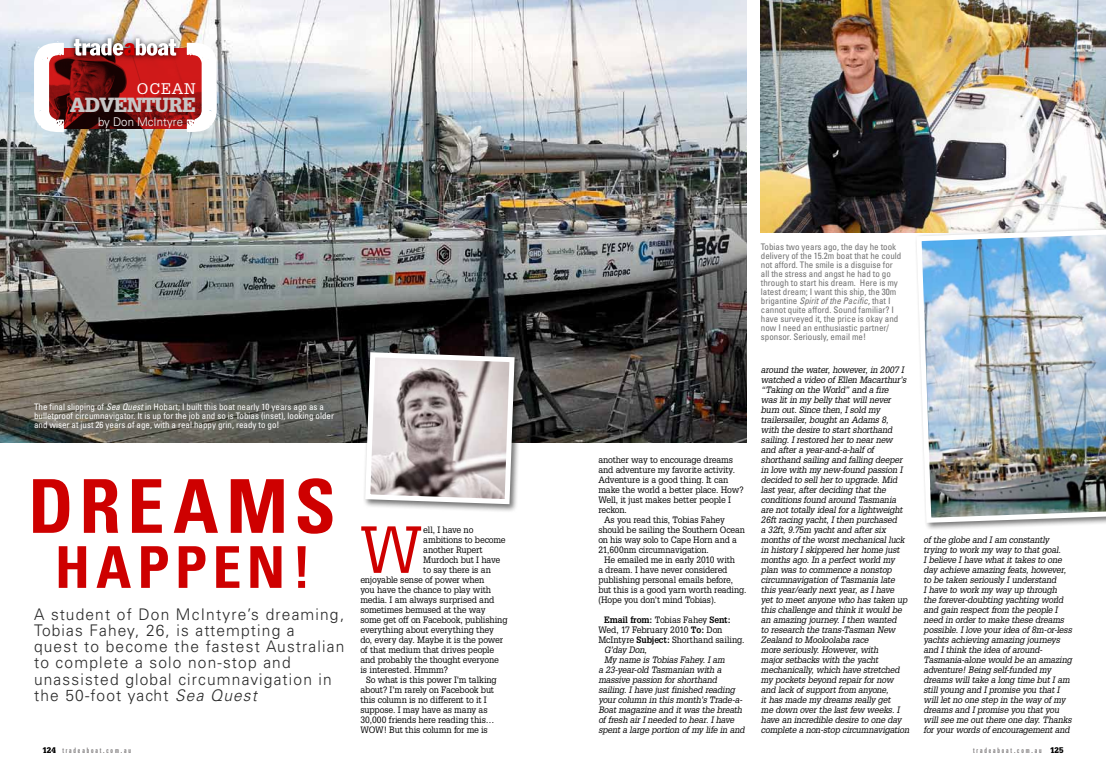
<style>
.page{position:relative;width:1106px;height:780px;background:#fff}
.page>*{position:absolute;margin:0;border:0;box-sizing:border-box;transform-origin:0 0}
.t1{font:700 condensed 74.3px "Univers";letter-spacing:.09em;color:#ce0000}
.t2{font:64.9px "Glypha";color:#ce0000;scale:.95 1}
.t3{font:700 condensed 57.7px "Univers";letter-spacing:.095em;color:#ce0000}
.t4{font:900 20px "Glypha";letter-spacing:-.02em;color:#c7c7c7}
.t5{font:300 16px/16px "Univers";letter-spacing:.075em;color:#282828}
.t6{font:15px "Glypha";letter-spacing:.05em;color:#fff}
.t7{font:300 12px "Univers";color:#fff;scale:.95 1}
.t8{font:italic 9px/10px "Glypha";letter-spacing:-.02em;color:#000;scale:.95 1}
.t9{font:9px "Glypha";letter-spacing:-.015em;color:#000;scale:.95 1}
.t10{font:condensed 9px/9px "Univers";color:#717171}
.t11{font:9px "Glypha";letter-spacing:-.015em;color:#000;scale:.94 1}
.t12{font:condensed 9px/9px "Univers";color:#fff}
.t13{font:700 9px "Glypha";letter-spacing:-.01em;color:#000;scale:.95 1}
.t14{font:ultra-condensed 7.5px "Univers";letter-spacing:.25em;color:#797677}
.s1{font-style:italic}
.s2{font-weight:400}
.s3{font-weight:700}
.s4{font-family:"Glypha";font-weight:900;font-stretch:normal;font-size:8px;color:#000}
</style>
<div class="page">
<img style="left:0;top:0;width:746px;height:443px">
<svg style="left:64px;top:48px;width:123px;height:80px;background:#800f0f"></svg>
<svg style="left:187px;top:41px;width:30px;height:91px"></svg>
<svg style="left:34px;top:41px;width:30px;height:91px"></svg>
<div style="left:69px;top:33px;width:112px;height:28px;background:#000;opacity:.75"></div>
<svg style="left:74px;top:38px;width:102px;height:18px"></svg>
<div style="left:363px;top:350px;width:160px;height:162px;background:#000;opacity:.55"></div>
<svg style="left:362px;top:349px;width:155px;height:157px;background:#b8b0b0"></svg>
<img style="left:761px;top:0;width:345px;height:233px">
<img style="left:913px;top:227px;width:193px;height:298px">
<h3 class="t6" style="left:137px;top:80px;width:60px">ocean</h3>
<h3 class="t4" style="left:70px;top:93px;width:127px">ADVENTURE</h3>
<h3 class="t7" style="left:98px;top:115px;width:91px">by Don McIntyre</h3>
<p class="t12" style="left:34px;top:402px;width:301px">The final slipping of <span class="s1">Sea Quest</span> in Hobart; I built this boat nearly 10 years ago as a bulletproof circumnavigator. It is up for the job and so is Tobias (inset), looking older and wiser at just 26 years of age, with a real happy grin, ready to go!</p>
<h1 class="t1" style="left:28px;top:461px;width:309px">DREAMS</h1>
<h3 class="t3" style="left:55px;top:532px;width:258px">HAPPEN!</h3>
<h3 class="t5" style="left:34px;top:606px;width:312px">A student of Don McIntyre’s dreaming, Tobias Fahey, 26, is attempting a<br>quest to become the fastest Australian to complete a solo non-stop and unassisted global circumnavigation in the 50-foot yacht <span class="s1">Sea Quest</span></h3>
<h2 class="t2" style="left:360px;top:510px;width:66px">W</h2>
<p class="t9" style="left:423px;top:524px;width:54px">ell, I have no</p>
<p class="t9" style="left:423px;top:534px;width:88px">ambitions to become</p>
<p class="t9" style="left:423px;top:544px;width:64px">another Rupert</p>
<p class="t9" style="left:423px;top:554px;width:83px">Murdoch but I have</p>
<p class="t9" style="left:423px;top:564px;width:73px">to say there is an</p>
<p class="t9" style="left:360px;top:574px;width:132px">enjoyable sense of power when</p>
<p class="t9" style="left:360px;top:584px;width:139px">you have the chance to play with</p>
<p class="t9" style="left:360px;top:594px;width:142px">media. I am always surprised and</p>
<p class="t9" style="left:360px;top:604px;width:133px">sometimes bemused at the way</p>
<p class="t9" style="left:360px;top:614px;width:156px">some get off on Facebook, publishing</p>
<p class="t9" style="left:360px;top:624px;width:142px">everything about everything they</p>
<p class="t9" style="left:360px;top:634px;width:152px">do, every day. Maybe it is the power</p>
<p class="t9" style="left:360px;top:644px;width:142px">of that medium that drives people</p>
<p class="t9" style="left:360px;top:654px;width:147px">and probably the thought everyone</p>
<p class="t9" style="left:360px;top:664px;width:94px">is interested. Hmmm?</p>
<p class="t9" style="left:366px;top:674px;width:139px">So what is this power I’m talking</p>
<p class="t9" style="left:360px;top:684px;width:142px">about? I’m rarely on Facebook but</p>
<p class="t9" style="left:360px;top:694px;width:135px">this column is no different to it I</p>
<p class="t9" style="left:360px;top:704px;width:135px">suppose. I may have as many as</p>
<p class="t9" style="left:360px;top:714px;width:142px">30,000 friends here reading this…</p>
<p class="t9" style="left:360px;top:724px;width:136px">WOW! But this column for me is</p>
<p class="t9" style="left:598px;top:454px;width:143px">another way to encourage dreams</p>
<p class="t9" style="left:598px;top:464px;width:145px">and adventure my favorite activity.</p>
<p class="t9" style="left:598px;top:474px;width:138px">Adventure is a good thing. It can</p>
<p class="t9" style="left:598px;top:484px;width:154px">make the world a better place. How?</p>
<p class="t9" style="left:598px;top:494px;width:141px">Well, it just makes better people I</p>
<p class="t9" style="left:598px;top:504px;width:32px">reckon.</p>
<p class="t11" style="left:604px;top:514px;width:130px">As you read this, Tobias Fahey</p>
<p class="t11" style="left:598px;top:524px;width:158px">should be sailing the Southern Ocean</p>
<p class="t11" style="left:598px;top:534px;width:149px">on his way solo to Cape Horn and a</p>
<p class="t11" style="left:598px;top:544px;width:119px">21,600nm circumnavigation.</p>
<p class="t11" style="left:604px;top:554px;width:141px">He emailed me in early 2010 with</p>
<p class="t11" style="left:598px;top:564px;width:139px">a dream. I have never considered</p>
<p class="t11" style="left:598px;top:574px;width:145px">publishing personal emails before,</p>
<p class="t11" style="left:598px;top:584px;width:159px">but this is a good yarn worth reading.</p>
<p class="t11" style="left:598px;top:594px;width:127px">(Hope you don’t mind Tobias).</p>
<p class="t13" style="left:604px;top:614px;width:135px">Email from: <span class="s2">Tobias Fahey</span> Sent:</p>
<p class="t9" style="left:598px;top:624px;width:132px">Wed, 17 February 2010 <span class="s3">To:</span> Don</p>
<p class="t9" style="left:598px;top:634px;width:155px">McIntyre <span class="s3">Subject:</span> Shorthand sailing.</p>
<p class="t8" style="left:604px;top:644px;width:47px">G’day Don,</p>
<p class="t8" style="left:604px;top:654px;width:129px">My name is Tobias Fahey. I am</p>
<p class="t8" style="left:598px;top:664px;width:131px">a 23-year-old Tasmanian with a</p>
<p class="t8" style="left:598px;top:674px;width:126px">massive passion for shorthand</p>
<p class="t8" style="left:598px;top:684px;width:145px">sailing. I have just finished reading</p>
<p class="t8" style="left:598px;top:694px;width:153px">your column in this month’s Trade-a-</p>
<p class="t8" style="left:598px;top:704px;width:153px">Boat magazine and it was the breath</p>
<p class="t8" style="left:598px;top:714px;width:145px">of fresh air I needed to hear. I have</p>
<p class="t8" style="left:598px;top:724px;width:155px">spent a large portion of my life in and</p>
<p class="t10" style="left:761px;top:242px;width:142px">Tobias two years ago, the day he took delivery of the 15.2m boat that he could not afford. The smile is a disguise for all the stress and angst he had to go through to start his dream. Here is my latest dream; I want this ship, the 30m brigantine <span class="s1">Spirit of the Pacific</span>, that I cannot quite afford. Sound familiar? I have surveyed it, the price is okay and now I need an enthusiastic partner/ sponsor. Seriously, email me!</p>
<p class="t8" style="left:761px;top:364px;width:158px">around the water, however, in 2007 I watched a video of Ellen Macarthur’s “Taking on the World” and a fire<br>was lit in my belly that will never burn out. Since then, I sold my trailersailer, bought an Adams 8,<br>with the desire to start shorthand sailing. I restored her to near new and after a year-and-a-half of shorthand sailing and falling deeper in love with my new-found passion I decided to sell her to upgrade. Mid last year, after deciding that the conditions found around Tasmania are not totally ideal for a lightweight 26ft racing yacht, I then purchased<br>a 32ft, 9.75m yacht and after six months of the worst mechanical luck in history I skippered her home just months ago. In a perfect world my plan was to commence a nonstop circumnavigation of Tasmania late this year/early next year, as I have<br>yet to meet anyone who has taken up this challenge and think it would be an amazing journey. I then wanted<br>to research the trans-Tasman New Zealand to Mooloolaba race<br>more seriously. However, with<br>major setbacks with the yacht mechanically, which have stretched my pockets beyond repair for now and lack of support from anyone,<br>it has made my dreams really get<br>me down over the last few weeks. I have an incredible desire to one day complete a non-stop circumnavigation</p>
<p class="t8" style="left:923px;top:534px;width:158px">of the globe and I am constantly trying to work my way to that goal.<br>I believe I have what it takes to one day achieve amazing feats, however, to be taken seriously I understand<br>I have to work my way up through the forever-doubting yachting world and gain respect from the people I need in order to make these dreams possible. I love your idea of 8m-or-less yachts achieving amazing journeys and I think the idea of around-Tasmania-alone would be an amazing adventure! Being self-funded my dreams will take a long time but I am still young and I promise you that I will let no one step in the way of my dreams and I promise you that you will see me out there one day. Thanks for your words of encouragement and</p>
<p class="t14" style="left:43px;top:746px;width:90px"><span class="s4">124</span> tradeaboat.com.au</p>
<p class="t14" style="left:973px;top:746px;width:92px">tradeaboat.com.au <span class="s4">125</span></p>
</div>
